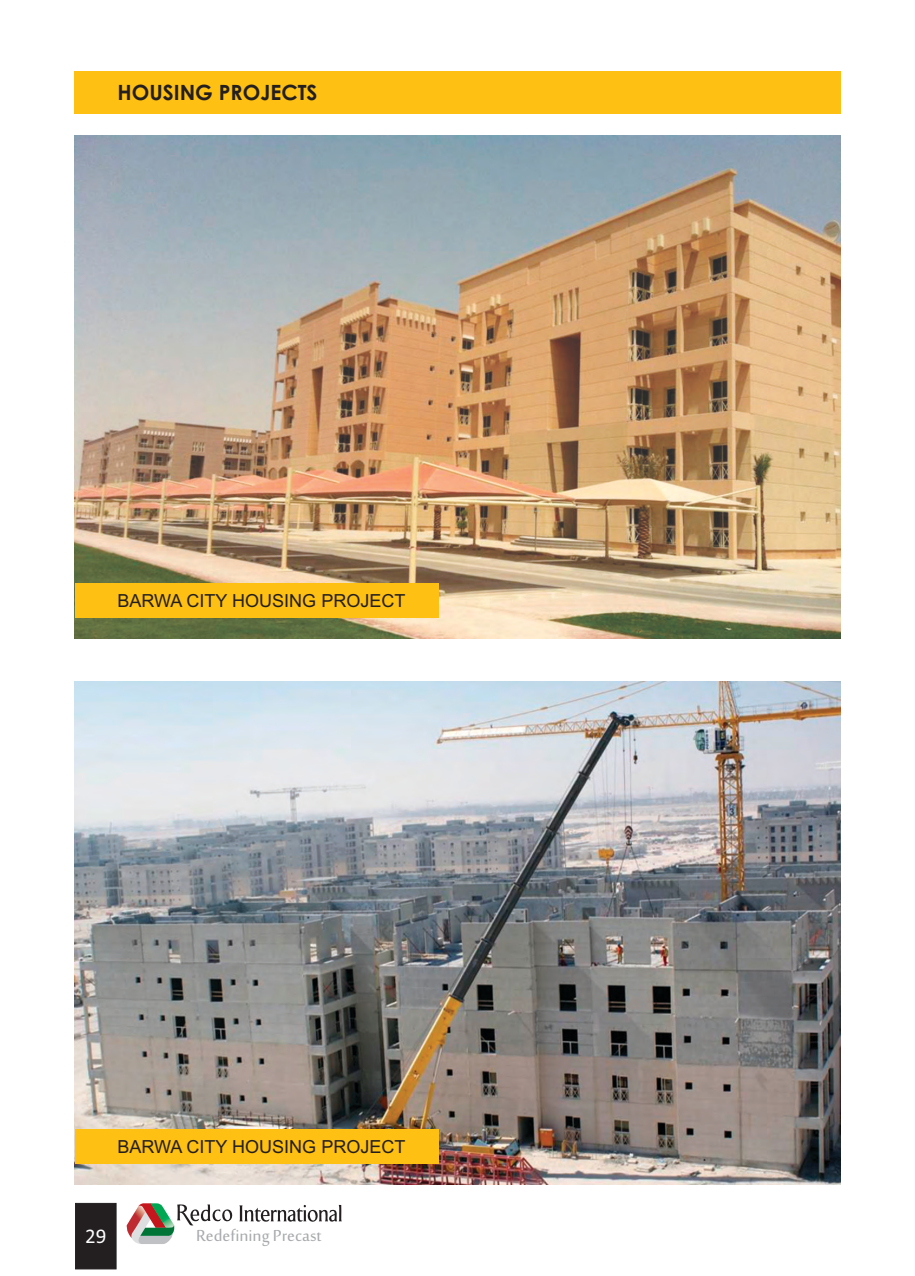
<style>
.page{position:relative;width:915px;height:1276px;background:#fff}
.page>*{position:absolute;margin:0;border:0;box-sizing:border-box;transform-origin:0 0}
.t1{font:22.05px "Sakkal Majalla";color:#a7a9ac}
.t2{font:700 21px "Century Gothic";color:#231f20}
.t3{font:21px "Calibri";color:#fff}
.t4{font:18px "Arial";color:#231f20}
</style>
<div class="page">
<img style="left:75px;top:136px;width:765px;height:502px">
<img style="left:75px;top:681px;width:765px;height:503px">
<div style="left:75px;top:72px;width:765px;height:42px;background:#fec012"></div>
<div style="left:75px;top:583px;width:363px;height:34px;background:#fec012"></div>
<div style="left:75px;top:1129px;width:363px;height:34px;background:#fec012"></div>
<div style="left:75px;top:1203px;width:41px;height:66px;background:#231f20"></div>
<svg style="left:126px;top:1203px;width:215px;height:41px"></svg>
<p class="t2" style="left:117px;top:84px;width:201px">HOUSING PROJECTS</p>
<p class="t4" style="left:117px;top:594px;width:289px">BARWA CITY HOUSING PROJECT</p>
<p class="t4" style="left:117px;top:1140px;width:289px">BARWA CITY HOUSING PROJECT</p>
<p class="t3" style="left:85px;top:1227px;width:23px">29</p>
<p class="t1" style="left:196px;top:1226px;width:127px">Redefining Precast</p>
</div>
